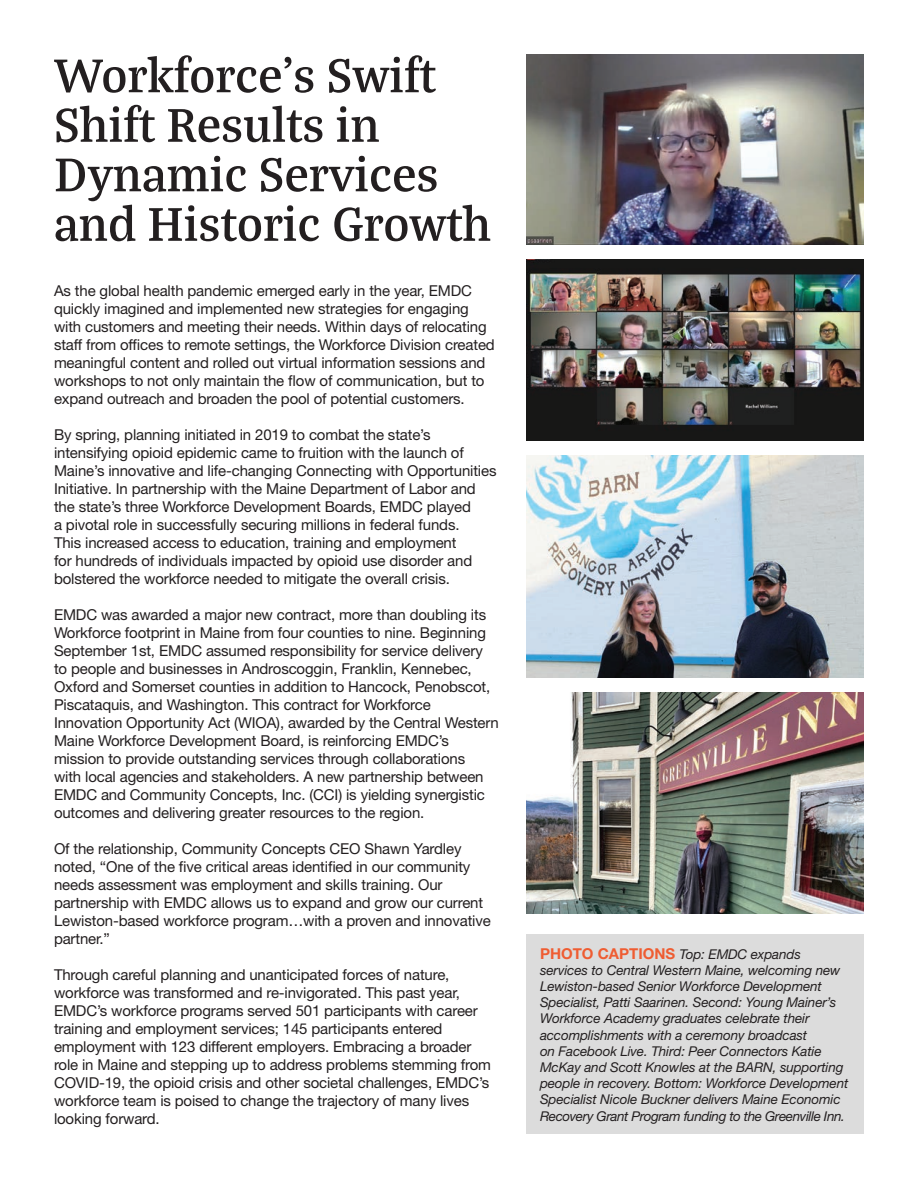
<style>
.page{position:relative;width:918px;height:1188px;background:#fff}
.page>*{position:absolute;margin:0;border:0;box-sizing:border-box;transform-origin:0 0}
.t1{font:600 51px/49.5px "Bagatela";color:#231f20}
.t2{font:15px/18px "Helvetica Neue LT Std";letter-spacing:-.01em;color:#231f20}
.t3{font:italic 13.5px/16.2px "Helvetica Neue LT Std";letter-spacing:-.01em;color:#231f20}
.s1{font-weight:700;font-style:normal;font-size:15px;color:#ef5d32}
</style>
<div class="page">
<img style="left:526px;top:456px;width:338px;height:221px">
<img style="left:526px;top:692px;width:338px;height:222px">
<img style="left:526px;top:54px;width:338px;height:190px">
<img style="left:526px;top:259px;width:338px;height:182px">
<div style="left:526px;top:934px;width:338px;height:200px;background:#dcdcdc"></div>
<p class="t1" style="left:54px;top:48px;width:439px">Workforce’s Swift<br>Shift Results in<br>Dynamic Services and Historic Growth</p>
<p class="t2" style="left:54px;top:282px;width:442px">As the global health pandemic emerged early in the year, EMDC quickly imagined and implemented new strategies for engaging with customers and meeting their needs. Within days of relocating staff from offices to remote settings, the Workforce Division created meaningful content and rolled out virtual information sessions and workshops to not only maintain the flow of communication, but to expand outreach and broaden the pool of potential customers.</p>
<p class="t2" style="left:54px;top:426px;width:444px">By spring, planning initiated in 2019 to combat the state’s intensifying opioid epidemic came to fruition with the launch of Maine’s innovative and life-changing Connecting with Opportunities Initiative. In partnership with the Maine Department of Labor and the state’s three Workforce Development Boards, EMDC played<br>a pivotal role in successfully securing millions in federal funds.<br>This increased access to education, training and employment<br>for hundreds of individuals impacted by opioid use disorder and bolstered the workforce needed to mitigate the overall crisis.</p>
<p class="t2" style="left:54px;top:606px;width:446px">EMDC was awarded a major new contract, more than doubling its Workforce footprint in Maine from four counties to nine. Beginning September 1st, EMDC assumed responsibility for service delivery to people and businesses in Androscoggin, Franklin, Kennebec, Oxford and Somerset counties in addition to Hancock, Penobscot, Piscataquis, and Washington. This contract for Workforce Innovation Opportunity Act (WIOA), awarded by the Central Western Maine Workforce Development Board, is reinforcing EMDC’s mission to provide outstanding services through collaborations<br>with local agencies and stakeholders. A new partnership between EMDC and Community Concepts, Inc. (CCI) is yielding synergistic outcomes and delivering greater resources to the region.</p>
<p class="t2" style="left:54px;top:840px;width:438px">Of the relationship, Community Concepts CEO Shawn Yardley noted, “One of the five critical areas identified in our community needs assessment was employment and skills training. Our partnership with EMDC allows us to expand and grow our current Lewiston-based workforce program…with a proven and innovative partner.”</p>
<p class="t2" style="left:54px;top:966px;width:438px">Through careful planning and unanticipated forces of nature, workforce was transformed and re-invigorated. This past year, EMDC’s workforce programs served 501 participants with career training and employment services; 145 participants entered employment with 123 different employers. Embracing a broader role in Maine and stepping up to address problems stemming from COVID-19, the opioid crisis and other societal challenges, EMDC’s workforce team is poised to change the trajectory of many lives looking forward.</p>
<p class="t3" style="left:540px;top:945px;width:310px"><span class="s1">PHOTO CAPTIONS</span> Top: EMDC expands services to Central Western Maine, welcoming new Lewiston-based Senior Workforce Development Specialist, Patti Saarinen. Second: Young Mainer’s Workforce Academy graduates celebrate their accomplishments with a ceremony broadcast<br>on Facebook Live. Third: Peer Connectors Katie McKay and Scott Knowles at the BARN, supporting people in recovery. Bottom: Workforce Development Specialist Nicole Buckner delivers Maine Economic Recovery Grant Program funding to the Greenville Inn.</p>
</div>
